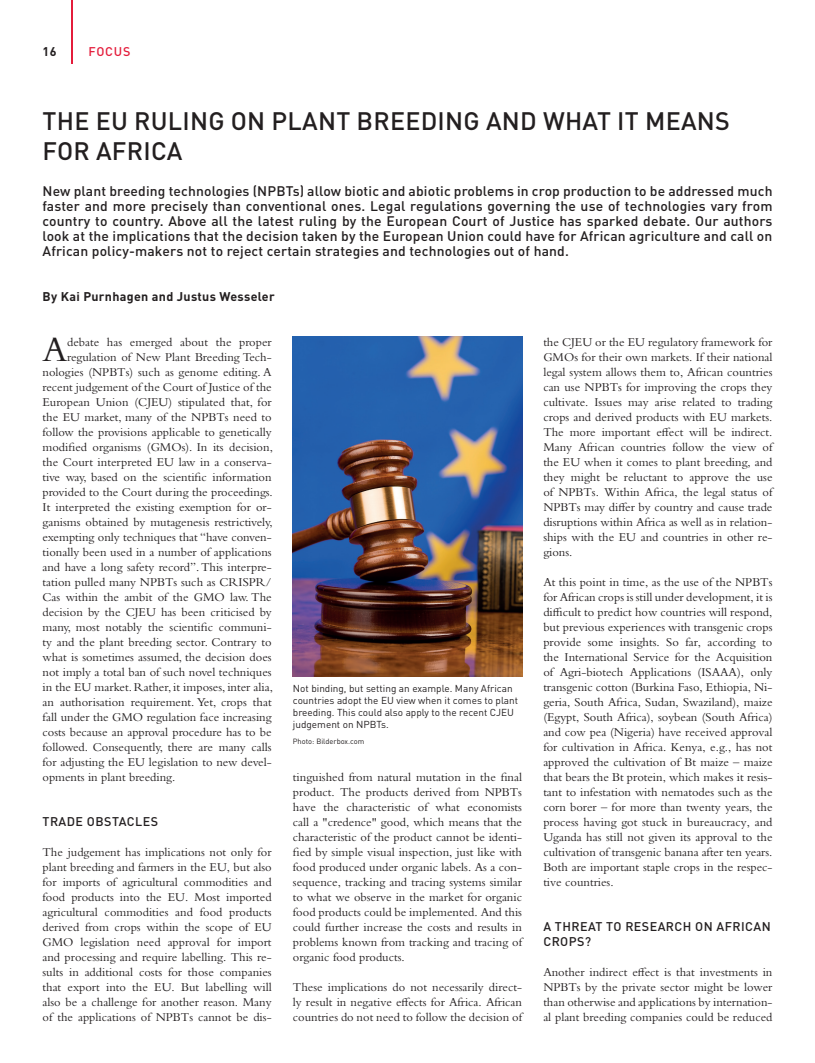
<style>
.page{position:relative;width:815px;height:1063px;background:#fff}
.page>*{position:absolute;margin:0;border:0;box-sizing:border-box;transform-origin:0 0}
.t1{font:36.62px "Bembo Std";color:#231f20}
.t2{font:500 25px/30px "DIN Pro";letter-spacing:.01em;color:#231f20}
.t3{font:500 13.75px/15px "DIN Pro";letter-spacing:.01em;color:#231f20;text-align:justify}
.t4{font:12.5px/15px "Bembo Std";color:#231f20;text-align:justify}
.t5{font:500 12.5px/15px "DIN Pro";letter-spacing:.035em;color:#231f20}
.t6{font:700 12.5px "DIN Pro";letter-spacing:.025em;color:#231f20}
.t7{font:500 12.5px "DIN Pro";letter-spacing:.06em;color:#e41c3b}
.t8{font:10px/12px "DIN Pro";color:#231f20}
.t9{font:7.5px "DIN Pro";color:#231f20}
</style>
<div class="page">
<hr style="left:71px;top:0;width:2px;height:64px;background:#e41c3b">
<img style="left:293px;top:337px;width:229px;height:339px">
<p class="t6" style="left:43px;top:43px;width:16px">16</p>
<p class="t7" style="left:89px;top:43px;width:43px">FOCUS</p>
<h2 class="t2" style="left:43px;top:105px;width:689px">THE EU RULING ON PLANT BREEDING AND WHAT IT MEANS<br>FOR AFRICA</h2>
<p class="t3" style="left:43px;top:183px;width:731px">New plant breeding technologies (NPBTs) allow biotic and abiotic problems in crop production to be addressed much faster and more precisely than conventional ones. Legal regulations governing the use of technologies vary from country to country. Above all the latest ruling by the European Court of Justice has sparked debate. Our authors look at the implications that the decision taken by the European Union could have for African agriculture and call on African policy-makers not to reject certain strategies and technologies out of hand.</p>
<p class="t6" style="left:43px;top:288px;width:234px">By Kai Purnhagen and Justus Wesseler</p>
<h1 class="t1" style="left:42px;top:328px;width:26px">A</h1>
<p class="t4" style="left:67px;top:335px;width:206px">debate has emerged about the proper</p>
<p class="t4" style="left:543px;top:335px;width:231px">the CJEU or the EU regulatory framework for GMOs for their own markets. If their national legal system allows them to, African countries can use NPBTs for improving the crops they cultivate. Issues may arise related to trading crops and derived products with EU markets.<br>The more important effect will be indirect.<br>Many African countries follow the view of the EU when it comes to plant breeding, and they might be reluctant to approve the use of NPBTs. Within Africa, the legal status of NPBTs may differ by country and cause trade disruptions within Africa as well as in relation&shy;ships with the EU and countries in other re&shy;gions.</p>
<p class="t4" style="left:543px;top:575px;width:231px">At this point in time, as the use of the NPBTs for African crops is still under development, it is difficult to predict how countries will respond, but previous experiences with transgenic crops provide some insights. So far, according to the International Service for the Acquisition of Agri-biotech Applications (ISAAA), only transgenic cotton (Burkina Faso, Ethiopia, Ni&shy;geria, South Africa, Sudan, Swaziland), maize (Egypt, South Africa), soybean (South Africa) and cow pea (Nigeria) have received approval for cultivation in Africa. Kenya, e.g., has not approved the cultivation of Bt maize – maize that bears the Bt protein, which makes it resis&shy;tant to infestation with nematodes such as the corn borer – for more than twenty years, the process having got stuck in bureaucracy, and Uganda has still not given its approval to the cultivation of transgenic banana after ten years.<br>Both are important staple crops in the respec&shy;tive countries.</p>
<p class="t5" style="left:543px;top:919px;width:229px">A THREAT TO RESEARCH ON AFRICAN<br>CROPS?</p>
<p class="t4" style="left:543px;top:965px;width:231px">Another indirect effect is that investments in NPBTs by the private sector might be lower than otherwise and applications by internation&shy;al plant breeding companies could be reduced</p>
<p class="t4" style="left:67px;top:350px;width:206px">regulation of New Plant Breeding Tech-</p>
<p class="t4" style="left:43px;top:365px;width:231px">nologies (NPBTs) such as genome editing. A</p>
<p class="t4" style="left:43px;top:380px;width:231px">recent judgement of the Court of Justice of the</p>
<p class="t4" style="left:43px;top:395px;width:231px">European Union (CJEU) stipulated that, for</p>
<p class="t4" style="left:43px;top:410px;width:231px">the EU market, many of the NPBTs need to</p>
<p class="t4" style="left:43px;top:425px;width:231px">follow the provisions applicable to genetically</p>
<p class="t4" style="left:43px;top:440px;width:232px">modified organisms (GMOs). In its decision,</p>
<p class="t4" style="left:43px;top:455px;width:231px">the Court interpreted EU law in a conserva-</p>
<p class="t4" style="left:43px;top:470px;width:231px">tive way, based on the scientific information</p>
<p class="t4" style="left:43px;top:485px;width:232px">provided to the Court during the proceedings.</p>
<p class="t4" style="left:43px;top:500px;width:231px">It interpreted the existing exemption for or-</p>
<p class="t4" style="left:43px;top:515px;width:232px">ganisms obtained by mutagenesis restrictively,</p>
<p class="t4" style="left:43px;top:530px;width:231px">exempting only techniques that “have conven-</p>
<p class="t4" style="left:43px;top:545px;width:231px">tionally been used in a number of applications</p>
<p class="t4" style="left:43px;top:560px;width:231px">and have a long safety record”. This interpre-</p>
<p class="t4" style="left:43px;top:575px;width:231px">tation pulled many NPBTs such as CRISPR/</p>
<p class="t4" style="left:43px;top:590px;width:231px">Cas within the ambit of the GMO law. The</p>
<p class="t4" style="left:43px;top:605px;width:231px">decision by the CJEU has been criticised by</p>
<p class="t4" style="left:43px;top:620px;width:231px">many, most notably the scientific communi-</p>
<p class="t4" style="left:43px;top:635px;width:231px">ty and the plant breeding sector. Contrary to</p>
<p class="t4" style="left:43px;top:650px;width:231px">what is sometimes assumed, the decision does</p>
<p class="t4" style="left:43px;top:665px;width:231px">not imply a total ban of such novel techniques</p>
<p class="t4" style="left:43px;top:680px;width:232px">in the EU market. Rather, it imposes, inter alia,</p>
<p class="t4" style="left:43px;top:695px;width:231px">an authorisation requirement. Yet, crops that</p>
<p class="t4" style="left:43px;top:710px;width:231px">fall under the GMO regulation face increasing</p>
<p class="t4" style="left:43px;top:725px;width:231px">costs because an approval procedure has to be</p>
<p class="t4" style="left:43px;top:740px;width:231px">followed. Consequently, there are many calls</p>
<p class="t4" style="left:43px;top:755px;width:231px">for adjusting the EU legislation to new devel-</p>
<p class="t4" style="left:43px;top:770px;width:134px">opments in plant breeding.</p>
<p class="t5" style="left:43px;top:814px;width:117px">TRADE OBSTACLES</p>
<p class="t4" style="left:43px;top:845px;width:231px">The judgement has implications not only for plant breeding and farmers in the EU, but also for imports of agricultural commodities and food products into the EU. Most imported agricultural commodities and food products derived from crops within the scope of EU GMO legislation need approval for import and processing and require labelling. This re&shy;sults in additional costs for those companies that export into the EU. But labelling will also be a challenge for another reason. Many of the applications of NPBTs cannot be dis-</p>
<p class="t8" style="left:293px;top:682px;width:227px">Not binding, but setting an example. Many African countries adopt the EU view when it comes to plant breeding. This could also apply to the recent CJEU judgement on NPBTs.</p>
<p class="t9" style="left:293px;top:736px;width:73px">Photo: Bilderbox.com</p>
<p class="t4" style="left:293px;top:770px;width:231px">tinguished from natural mutation in the final product. The products derived from NPBTs have the characteristic of what economists call a "credence" good, which means that the characteristic of the product cannot be identi&shy;fied by simple visual inspection, just like with food produced under organic labels. As a con&shy;sequence, tracking and tracing systems similar to what we observe in the market for organic food products could be implemented. And this could further increase the costs and results in problems known from tracking and tracing of organic food products.</p>
<p class="t4" style="left:293px;top:980px;width:231px">These implications do not necessarily direct&shy;ly result in negative effects for Africa. African countries do not need to follow the decision of</p>
</div>
